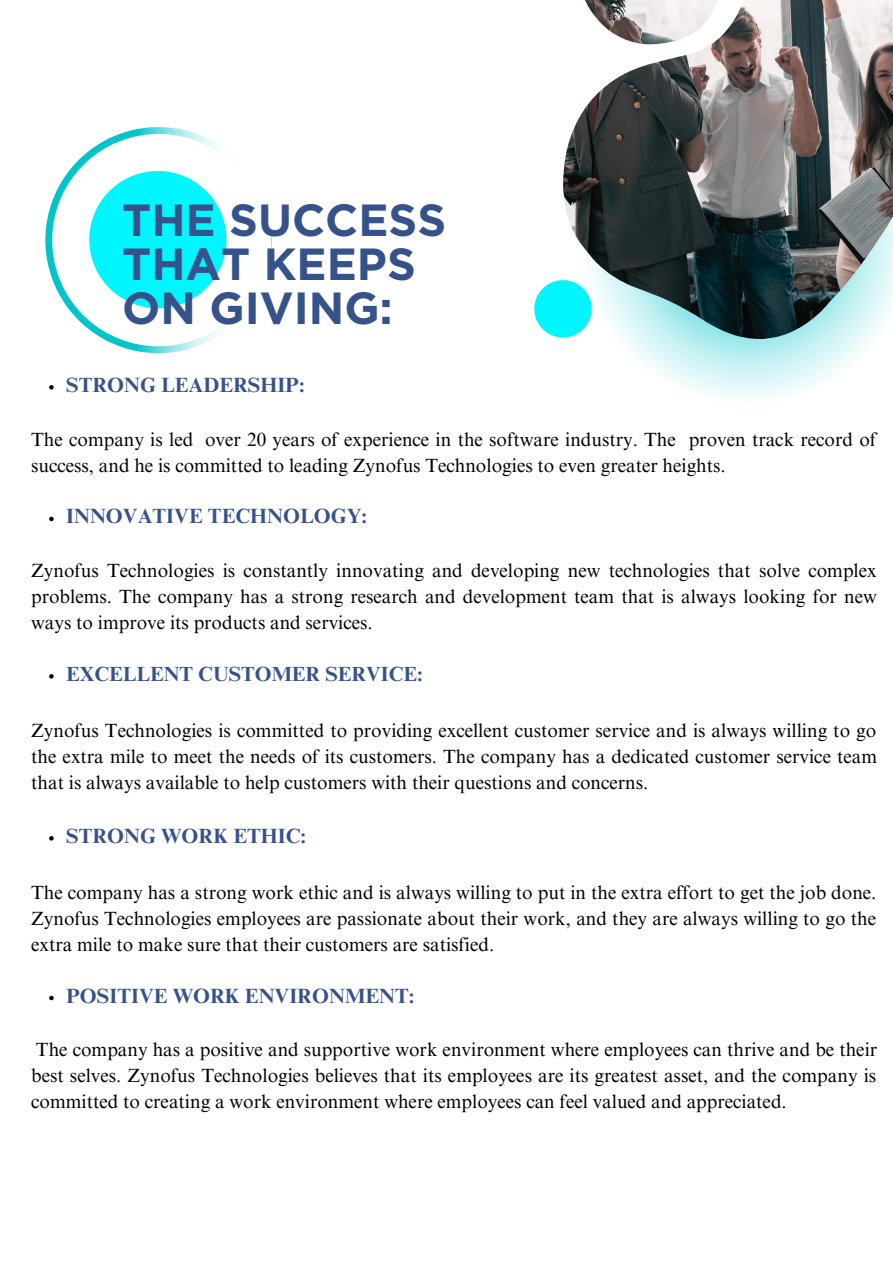
<style>
.page{position:relative;width:893px;height:1264px;background:#fff}
.page>*{position:absolute;margin:0;border:0;box-sizing:border-box;transform-origin:0 0}
.t1{font:700 45px/43.8px "Gotham";color:#36528b}
.t2{font:700 20.55px "Times NRMT Pro";color:#36528b}
.t3{font:700 20.4px "Times NRMT Pro";color:#36528b}
.t4{font:19.05px/25.8px "Times NRMT Pro";color:#000;text-align:justify}
</style>
<div class="page">
<svg style="left:45px;top:127px;width:182px;height:226px"></svg>
<svg style="left:89px;top:171px;width:137px;height:137px"></svg>
<svg style="left:625px;top:339px;width:245px;height:59px"></svg>
<img style="left:563px;top:0;width:329px;height:339px">
<svg style="left:49px;top:385px;width:5px;height:4px"></svg>
<svg style="left:49px;top:516px;width:5px;height:5px"></svg>
<svg style="left:49px;top:674px;width:5px;height:4px"></svg>
<svg style="left:49px;top:836px;width:5px;height:4px"></svg>
<svg style="left:49px;top:995px;width:5px;height:5px"></svg>
<svg style="left:534px;top:280px;width:57px;height:57px"></svg>
<p class="t1" style="left:122px;top:198px;width:325px">THE SUCCESS<br>THAT KEEPS<br>ON GIVING:</p>
<p class="t2" style="left:66px;top:377px;width:240px">STRONG LEADERSHIP:</p>
<p class="t4" style="left:31px;top:429px;width:846px">The company is led over 20 years of experience in the software industry. The proven track record of success, and he is committed to leading Zynofus Technologies to even greater heights.</p>
<p class="t2" style="left:66px;top:508px;width:302px">INNOVATIVE TECHNOLOGY:</p>
<p class="t4" style="left:31px;top:560px;width:847px">Zynofus Technologies is constantly innovating and developing new technologies that solve complex problems. The company has a strong research and development team that is always looking for new ways to improve its products and services.</p>
<p class="t3" style="left:66px;top:666px;width:358px">EXCELLENT CUSTOMER SERVICE:</p>
<p class="t4" style="left:31px;top:720px;width:847px">Zynofus Technologies is committed to providing excellent customer service and is always willing to go the extra mile to meet the needs of its customers. The company has a dedicated customer service team that is always available to help customers with their questions and concerns.</p>
<p class="t2" style="left:66px;top:828px;width:241px">STRONG WORK ETHIC:</p>
<p class="t4" style="left:31px;top:882px;width:846px">The company has a strong work ethic and is always willing to put in the extra effort to get the job done.<br>Zynofus Technologies employees are passionate about their work, and they are always willing to go the extra mile to make sure that their customers are satisfied.</p>
<p class="t2" style="left:66px;top:987px;width:349px">POSITIVE WORK ENVIRONMENT:</p>
<p class="t4" style="left:31px;top:1039px;width:847px">The company has a positive and supportive work environment where employees can thrive and be their best selves. Zynofus Technologies believes that its employees are its greatest asset, and the company is committed to creating a work environment where employees can feel valued and appreciated.</p>
</div>
